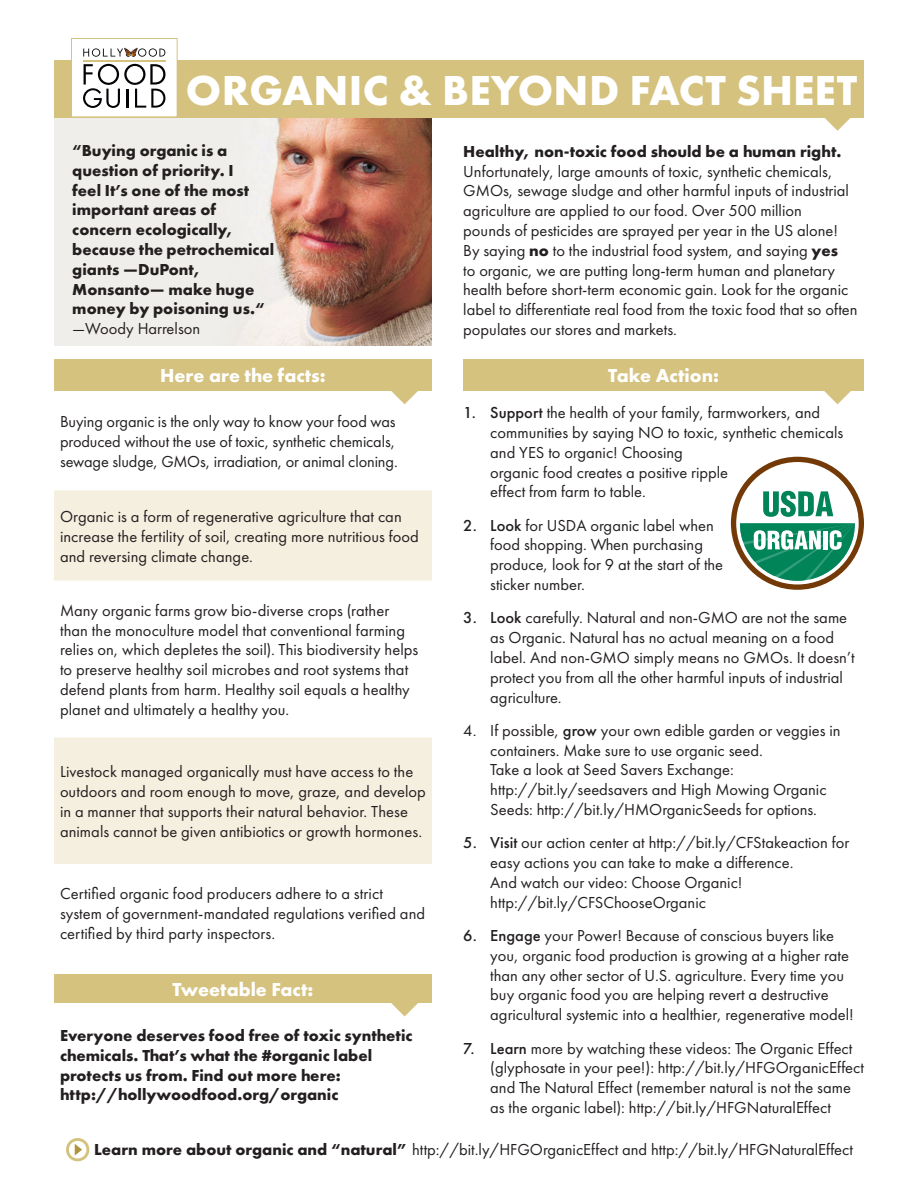
<style>
.page{position:relative;width:918px;height:1188px;background:#fff}
.page>*{position:absolute;margin:0;border:0;box-sizing:border-box;transform-origin:0 0}
.t1{font:700 43.5px "Futura PT";letter-spacing:.01em;color:#fff}
.t2{font:700 19.5px "Futura PT";color:#fff}
.t3{font:16.5px/19.8px "Futura PT";color:#231f20}
.t4{font:700 16.5px/19.8px "Futura PT";color:#231f20}
.s1{font-weight:400}
.s2{font-weight:700}
.s3{font-weight:500}
</style>
<div class="page">
<img style="left:54px;top:117px;width:378px;height:228px">
<div style="left:54px;top:60px;width:810px;height:57px;background:#d5c27e"></div>
<div style="left:54px;top:359px;width:378px;height:32px;background:#d5c27e"></div>
<svg style="left:54px;top:490px;width:378px;height:374px;fill:#f4efdf"></svg>
<div style="left:54px;top:974px;width:378px;height:29px;background:#d5c27e"></div>
<div style="left:463px;top:359px;width:401px;height:32px;background:#d5c27e"></div>
<div style="left:71px;top:38px;width:106px;height:79px;background:#fff"></div>
<div style="left:71px;top:38px;width:107px;height:79px;border:1px solid #d4c27f"></div>
<svg style="left:83px;top:64px;width:82px;height:44px"></svg>
<hr style="left:83px;top:60px;width:82px;height:1px;background:#d4c27f">
<svg style="left:83px;top:48px;width:82px;height:9px"></svg>
<svg style="left:66px;top:1138px;width:23px;height:23px"></svg>
<svg style="left:391px;top:391px;width:27px;height:13px"></svg>
<svg style="left:824px;top:391px;width:27px;height:13px"></svg>
<svg style="left:824px;top:117px;width:27px;height:14px"></svg>
<svg style="left:391px;top:1003px;width:27px;height:13px"></svg>
<div style="left:731px;top:457px;width:133px;height:133px;border:5px solid #733a07;border-radius:50%"></div>
<svg style="left:763px;top:491px;width:70px;height:26px"></svg>
<svg style="left:740px;top:523px;width:115px;height:58px"></svg>
<p class="t1" style="left:186px;top:63px;width:673px">ORGANIC &amp; BEYOND FACT SHEET</p>
<p class="t4" style="left:72px;top:140px;width:203px">“Buying organic is a question of priority. I<br>feel It’s one of the most important areas of concern ecologically, because the petrochemical giants —DuPont,<br>Monsanto— make huge money by poisoning us.“ <span class="s1">—Woody Harrelson</span></p>
<p class="t3" style="left:463px;top:141px;width:396px"><span class="s2">Healthy, non-toxic food should be a human right.<br></span>Unfortunately, large amounts of toxic, synthetic chemicals, GMOs, sewage sludge and other harmful inputs of industrial agriculture are applied to our food. Over 500 million<br>pounds of pesticides are sprayed per year in the US alone!<br>By saying <span class="s2">no</span> to the industrial food system, and saying <span class="s2">yes<br></span>to organic, we are putting long-term human and planetary health before short-term economic gain. Look for the organic label to differentiate real food from the toxic food that so often populates our stores and markets.</p>
<p class="t2" style="left:160px;top:363px;width:167px">Here are the facts:</p>
<p class="t3" style="left:60px;top:412px;width:339px">Buying organic is the only way to know your food was produced without the use of toxic, synthetic chemicals, sewage sludge, GMOs, irradiation, or animal cloning.</p>
<p class="t3" style="left:60px;top:506px;width:360px">Organic is a form of regenerative agriculture that can increase the fertility of soil, creating more nutritious food and reversing climate change.</p>
<p class="t3" style="left:60px;top:600px;width:360px">Many organic farms grow bio-diverse crops (rather than the monoculture model that conventional farming relies on, which depletes the soil). This biodiversity helps to preserve healthy soil microbes and root systems that defend plants from harm. Healthy soil equals a healthy planet and ultimately a healthy you.</p>
<p class="t2" style="left:608px;top:363px;width:112px">Take Action:</p>
<p class="t3" style="left:490px;top:403px;width:354px;text-indent:-27px"><span class="s3">1. Support</span> the health of your family, farmworkers, and communities by saying NO to toxic, synthetic chemicals and YES to organic! Choosing<br>organic food creates a positive ripple<br>effect from farm to table.</p>
<p class="t3" style="left:490px;top:515px;width:234px;text-indent:-27px"><span class="s3">2. Look</span> for USDA organic label when food shopping. When purchasing produce, look for 9 at the start of the sticker number.</p>
<p class="t3" style="left:490px;top:608px;width:366px;text-indent:-27px"><span class="s3">3. Look</span> carefully. Natural and non-GMO are not the same as Organic. Natural has no actual meaning on a food label. And non-GMO simply means no GMOs. It doesn’t protect you from all the other harmful inputs of industrial agriculture.</p>
<p class="t3" style="left:490px;top:720px;width:352px;text-indent:-27px">4. If possible, <span class="s3">grow</span> your own edible garden or veggies in containers. Make sure to use organic seed.<br>Take a look at Seed Savers Exchange: http://bit.ly/seedsavers and High Mowing Organic Seeds: http://bit.ly/HMOrganicSeeds for options.</p>
<p class="t3" style="left:490px;top:833px;width:361px;text-indent:-27px"><span class="s3">5. Visit</span> our action center at http://bit.ly/CFStakeaction for easy actions you can take to make a difference.<br>And watch our video: Choose Organic! http://bit.ly/CFSChooseOrganic</p>
<p class="t3" style="left:490px;top:926px;width:365px;text-indent:-27px"><span class="s3">6. Engage</span> your Power! Because of conscious buyers like you, organic food production is growing at a higher rate than any other sector of U.S. agriculture. Every time you buy organic food you are helping revert a destructive agricultural systemic into a healthier, regenerative model!</p>
<p class="t3" style="left:490px;top:1038px;width:375px;text-indent:-27px"><span class="s3">7. Learn</span> more by watching these videos: The Organic Effect (glyphosate in your pee!): http://bit.ly/HFGOrganicEffect and The Natural Effect (remember natural is not the same as the organic label): http://bit.ly/HFGNaturalEffect</p>
<p class="t3" style="left:94px;top:1139px;width:760px"><span class="s2">Learn more about organic and “natural”</span> http://bit.ly/HFGOrganicEffect and http://bit.ly/HFGNaturalEffect</p>
<p class="t3" style="left:60px;top:762px;width:367px">Livestock managed organically must have access to the outdoors and room enough to move, graze, and develop in a manner that supports their natural behavior. These animals cannot be given antibiotics or growth hormones.</p>
<p class="t3" style="left:60px;top:884px;width:367px">Certified organic food producers adhere to a strict system of government-mandated regulations verified and certified by third party inspectors.</p>
<p class="t2" style="left:172px;top:977px;width:143px">Tweetable Fact:</p>
<p class="t4" style="left:60px;top:1025px;width:354px">Everyone deserves food free of toxic synthetic chemicals. That’s what the #organic label protects us from. Find out more here: http://hollywoodfood.org/organic</p>
</div>
